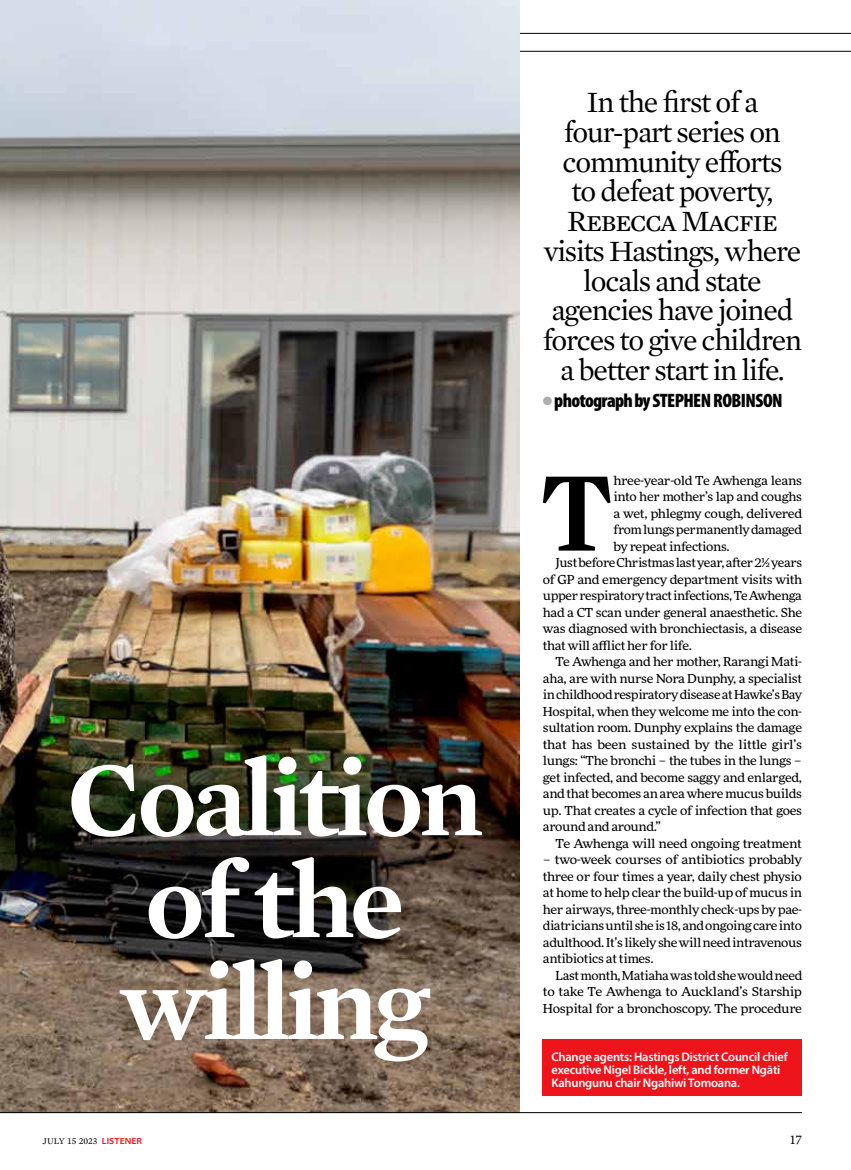
<style>
.page{position:relative;width:851px;height:1170px;background:#fff}
.page>*{position:absolute;margin:0;border:0;box-sizing:border-box;transform-origin:0 0}
.t1{font:600 115.95px "Mercury Text G1";color:#000;scale:.9 1}
.t2{font:600 108px/101.9px "Mercury Text G1";letter-spacing:-.04em;color:#fff;text-align:center}
.t3{font:30px/29.7px "Mercury Text G1";letter-spacing:-.04em;color:#000;text-align:center}
.t4{font:900 condensed 19.5px "Myriad Pro";letter-spacing:-.03em;color:#000}
.t5{font:13.5px "Mercury Text G1";color:#000}
.t6{font:600 12.45px/12.8px "Myriad Pro";letter-spacing:-.015em;color:#fff}
.t7{font:expanded 12.3px/16.5px "More Pro";letter-spacing:-.025em;color:#000;text-align:justify}
.t8{font:9px "Mercury Text G1";color:#000}
.s1{color:#b0aeac}
.s2{font-family:"Myriad Pro";font-weight:600;font-stretch:semi-expanded;color:#ed141b}
</style>
<div class="page">
<hr style="left:0;top:33px;width:850px;height:1px;background:#000">
<hr style="left:0;top:51px;width:850px;height:1px;background:#000">
<img style="left:0;top:0;width:519px;height:1112px">
<div style="left:543px;top:1038px;width:258px;height:57px;background:#ed141b"></div>
<hr style="left:0;top:1112px;width:801px;height:1px;background:#000">
<h2 class="t2" style="left:66px;top:743px;width:418px">Coalition of the willing</h2>
<h3 class="t3" style="left:543px;top:86px;width:261px">In the first of a four-part series on community efforts<br>to defeat poverty,<br>REBECCA MACFIE visits Hastings, where locals and state agencies have joined forces to give children a better start in life.</h3>
<h3 class="t4" style="left:543px;top:389px;width:241px"><span class="s1">●</span> photograph by STEPHEN ROBINSON</h3>
<h1 class="t1" style="left:540px;top:425px;width:83px">T</h1>
<p class="t7" style="left:613px;top:471px;width:190px">hree-year-old Te Awhenga leans</p>
<p class="t7" style="left:613px;top:487px;width:190px">into her mother’s lap and coughs</p>
<p class="t7" style="left:613px;top:504px;width:190px">a wet, phlegmy cough, delivered</p>
<p class="t7" style="left:613px;top:520px;width:190px">from lungs permanently damaged</p>
<p class="t7" style="left:613px;top:537px;width:118px">by repeat infections.</p>
<p class="t7" style="left:555px;top:553px;width:248px">Just before Christmas last year, after 2½ years</p>
<p class="t7" style="left:543px;top:570px;width:261px">of GP and emergency department visits with</p>
<p class="t7" style="left:543px;top:586px;width:260px">upper respiratory tract infections, Te Awhenga</p>
<p class="t7" style="left:543px;top:603px;width:261px">had a CT scan under general anaesthetic. She</p>
<p class="t7" style="left:543px;top:619px;width:261px">was diagnosed with bronchiectasis, a disease</p>
<p class="t7" style="left:543px;top:636px;width:151px">that will afflict her for life.</p>
<p class="t7" style="left:555px;top:652px;width:248px">Te Awhenga and her mother, Rarangi Mati-</p>
<p class="t7" style="left:543px;top:669px;width:261px">aha, are with nurse Nora Dunphy, a specialist</p>
<p class="t7" style="left:543px;top:685px;width:261px">in childhood respiratory disease at Hawke’s Bay</p>
<p class="t7" style="left:543px;top:702px;width:261px">Hospital, when they welcome me into the con-</p>
<p class="t7" style="left:543px;top:718px;width:260px">sultation room. Dunphy explains the damage</p>
<p class="t7" style="left:543px;top:735px;width:261px">that has been sustained by the little girl’s</p>
<p class="t7" style="left:543px;top:751px;width:260px">lungs: “The bronchi – the tubes in the lungs –</p>
<p class="t7" style="left:543px;top:768px;width:261px">get infected, and become saggy and enlarged,</p>
<p class="t7" style="left:543px;top:784px;width:260px">and that becomes an area where mucus builds</p>
<p class="t7" style="left:543px;top:801px;width:261px">up. That creates a cycle of infection that goes</p>
<p class="t7" style="left:543px;top:817px;width:119px">around and around.”</p>
<p class="t7" style="left:555px;top:834px;width:248px">Te Awhenga will need ongoing treatment</p>
<p class="t7" style="left:542px;top:850px;width:261px">– two-week courses of antibiotics probably three or four times a year, daily chest physio at home to help clear the build-up of mucus in her airways, three-monthly check-ups by pae&shy;diatricians until she is 18, and ongoing care into adulthood. It’s likely she will need intravenous antibiotics at times.</p>
<p class="t7" style="left:543px;top:966px;width:261px;text-indent:13px">Last month, Matiaha was told she would need to take Te Awhenga to Auckland’s Starship Hospital for a bronchoscopy. The procedure</p>
<p class="t6" style="left:551px;top:1050px;width:238px">Change agents: Hastings District Council chief executive Nigel Bickle, left, and former Ngāti<br>Kahungunu chair Ngahiwi Tomoana.</p>
<p class="t8" style="left:43px;top:1134px;width:101px">JULY 15 2023 <span class="s2">LISTENER</span></p>
<p class="t5" style="left:790px;top:1130px;width:13px">17</p>
</div>
